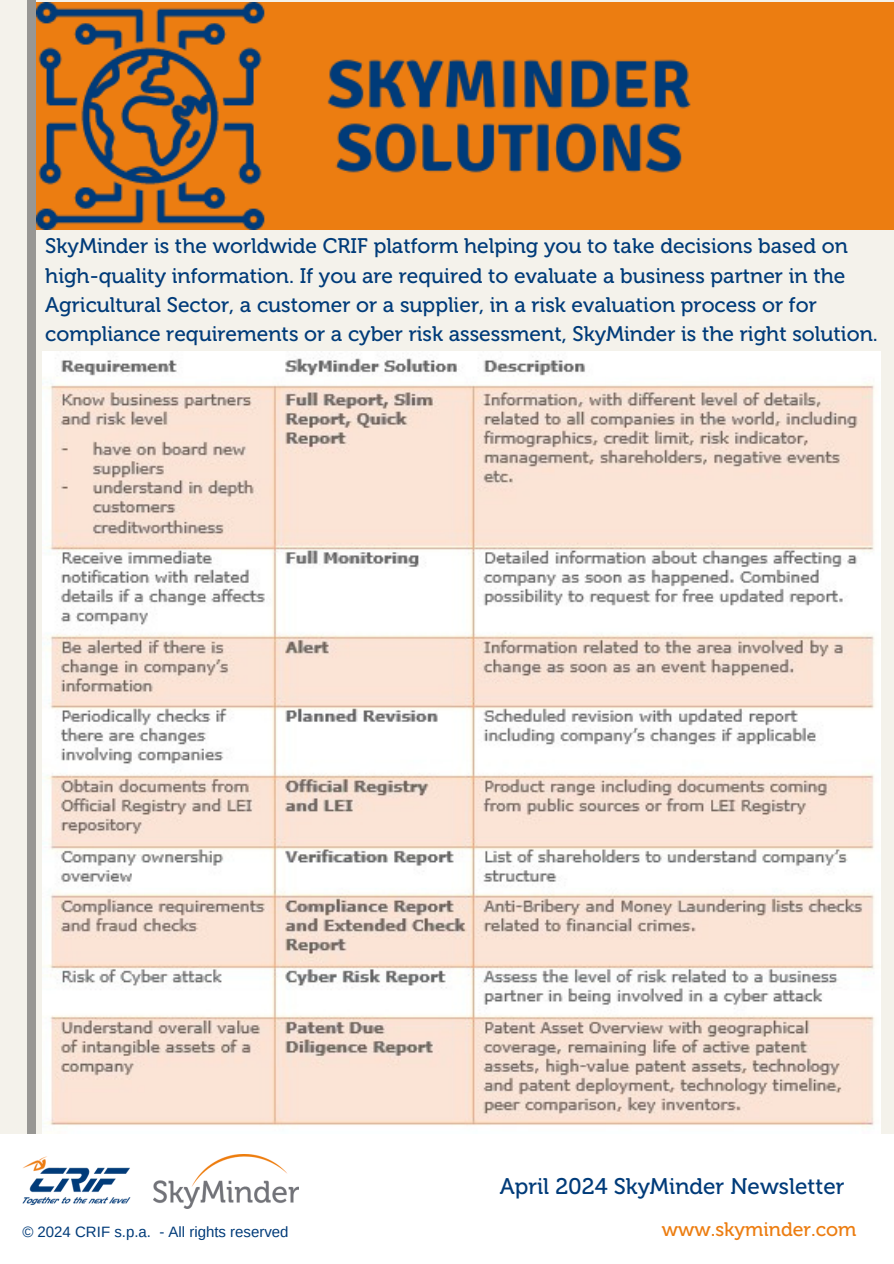
<style>
.page{position:relative;width:894px;height:1264px;background:#fff}
.page>*{position:absolute;margin:0;border:0;box-sizing:border-box;transform-origin:0 0}
.t1{font:22.5px "Museo 500";color:#003b79}
.t2{font:21px/29.2px "Museo 500";color:#003b79}
.t3{font:19.5px "Museo 500";color:#ec7d11}
.t4{font:15px "Arimo";color:#003b79}
</style>
<div class="page">
<div style="left:0;top:0;width:893px;height:1263px;background:#f4f2eb"></div>
<div style="left:0;top:1133px;width:893px;height:130px;background:#fff"></div>
<img style="left:23px;top:1156px;width:108px;height:49px">
<div style="left:27px;top:0;width:9px;height:1133px;background:#989794"></div>
<img style="left:154px;top:1154px;width:145px;height:54px">
<img style="left:37px;top:2px;width:856px;height:228px">
<img style="left:42px;top:351px;width:837px;height:782px">
<p class="t2" style="left:45px;top:231px;width:833px">SkyMinder is the worldwide CRIF platform helping you to take decisions based on high-quality information. If you are required to evaluate a business partner in the Agricultural Sector, a customer or a supplier, in a risk evaluation process or for compliance requirements or a cyber risk assessment, SkyMinder is the right solution.</p>
<p class="t1" style="left:499px;top:1173px;width:346px">April 2024 SkyMinder Newsletter</p>
<p class="t4" style="left:22px;top:1223px;width:268px">© 2024 CRIF s.p.a. - All rights reserved</p>
<p class="t3" style="left:661px;top:1217px;width:196px">www.skyminder.com</p>
</div>
